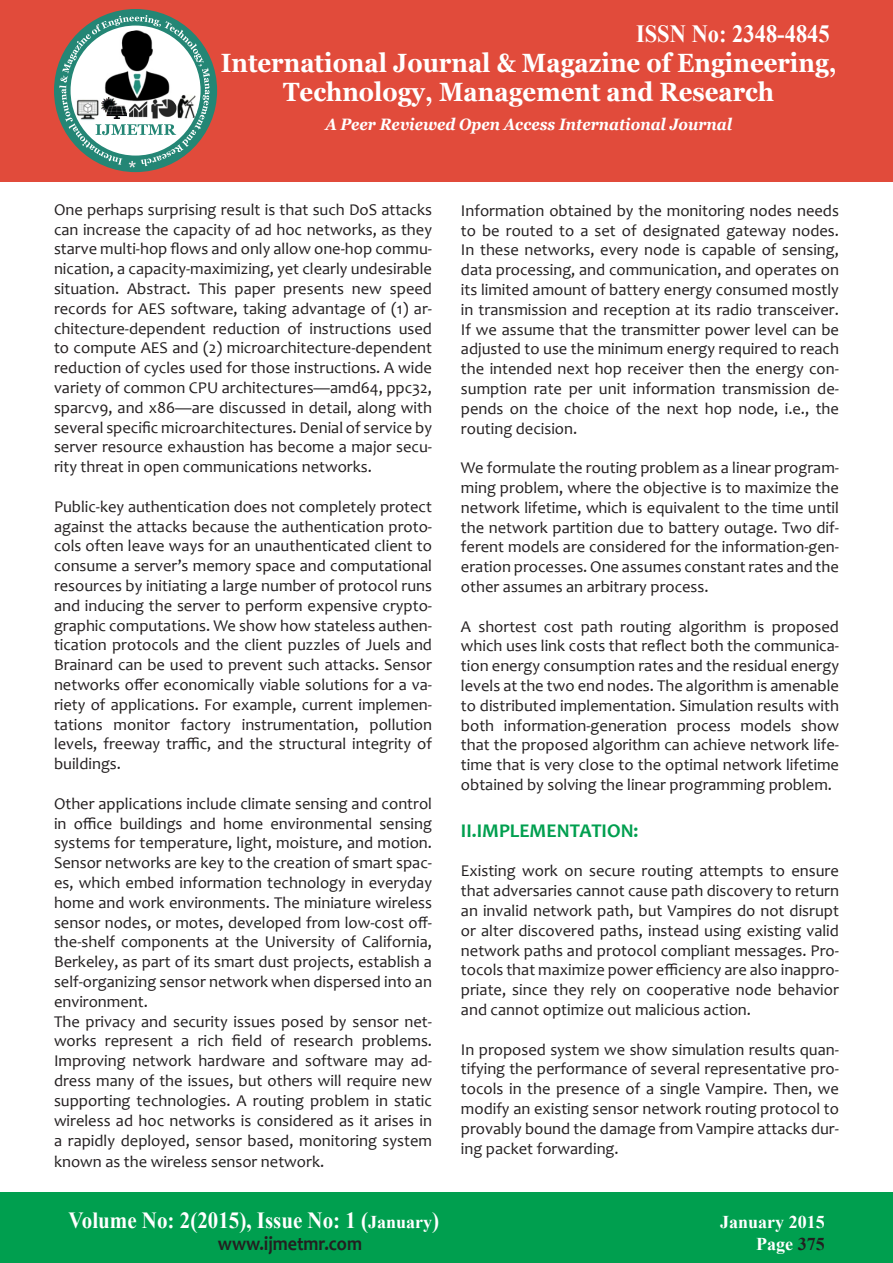
<style>
.page{position:relative;width:893px;height:1263px;background:#fff}
.page>*{position:absolute;margin:0;border:0;box-sizing:border-box;transform-origin:0 0}
.t1{font:700 26.4px "Georgia";color:#fff;scale:.91 1}
.t2{font:700 24.75px "Times New Roman";color:#fff;scale:.91 1}
.t3{font:700 23.1px "Times New Roman";color:#fff;scale:.91 1}
.t4{font:700 19.8px "Candara";color:#231f20;scale:.91 1}
.t5{font:700 19.5px "Candara";color:#009f4f}
.t6{font:700 18px "Times New Roman";color:#fff}
.t7{font:16.5px/19.8px "Candara";color:#231f20;text-align:justify}
.t8{font:italic 700 16.5px "Georgia";color:#fff;scale:.91 1}
.s1{font-size:18px}
.s2{color:#231f20}
</style>
<div class="page">
<div style="left:0;top:1193px;width:893px;height:70px;background:#009f4f"></div>
<div style="left:0;top:0;width:893px;height:182px;background:#e14b3b"></div>
<div style="left:54px;top:9px;width:163px;height:163px;background:#248675;border-radius:50%"></div>
<svg style="left:59px;top:15px;width:151px;height:153px"></svg>
<img style="left:150px;top:97px;width:27px;height:23px">
<img style="left:177px;top:94px;width:21px;height:26px">
<img style="left:102px;top:30px;width:72px;height:73px">
<img style="left:75px;top:99px;width:25px;height:21px">
<img style="left:102px;top:97px;width:25px;height:21px">
<p class="t2" style="left:636px;top:16px;width:214px">ISSN No: 2348-4845</p>
<p class="t1" style="left:221px;top:46px;width:678px">International Journal &amp; Magazine of Engineering,</p>
<p class="t1" style="left:283px;top:75px;width:541px">Technology, Management and Research</p>
<p class="t8" style="left:325px;top:113px;width:448px">A Peer Reviewed Open Access International Journal</p>
<p class="t7" style="left:54px;top:199px;width:380px">One perhaps surprising result is that such DoS attacks can increase the capacity of ad hoc networks, as they starve multi-hop flows and only allow one-hop commu&shy;nication, a capacity-maximizing, yet clearly undesirable situation. Abstract. This paper presents new speed records for AES software, taking advantage of (1) ar&shy;chitecture-dependent reduction of instructions used to compute AES and (2) microarchitecture-dependent reduction of cycles used for those instructions. A wide variety of common CPU architectures—amd64, ppc32, sparcv9, and x86—are discussed in detail, along with several specific microarchitectures. Denial of service by server resource exhaustion has become a major secu&shy;rity threat in open communications networks.</p>
<p class="t7" style="left:54px;top:496px;width:380px">Public-key authentication does not completely protect against the attacks because the authentication proto&shy;cols often leave ways for an unauthenticated client to consume a server’s memory space and computational resources by initiating a large number of protocol runs and inducing the server to perform expensive crypto&shy;graphic computations. We show how stateless authen&shy;tication protocols and the client puzzles of Juels and Brainard can be used to prevent such attacks. Sensor networks offer economically viable solutions for a va&shy;riety of applications. For example, current implemen&shy;tations monitor factory instrumentation, pollution levels, freeway traffic, and the structural integrity of buildings.</p>
<p class="t7" style="left:54px;top:793px;width:380px">Other applications include climate sensing and control in office buildings and home environmental sensing systems for temperature, light, moisture, and motion.<br>Sensor networks are key to the creation of smart spac&shy;es, which embed information technology in everyday home and work environments. The miniature wireless sensor nodes, or motes, developed from low-cost off&shy;the-shelf components at the University of California, Berkeley, as part of its smart dust projects, establish a self-organizing sensor network when dispersed into an environment.</p>
<p class="t7" style="left:54px;top:1011px;width:380px">The privacy and security issues posed by sensor net&shy;works represent a rich field of research problems.<br>Improving network hardware and software may ad&shy;dress many of the issues, but others will require new supporting technologies. A routing problem in static wireless ad hoc networks is considered as it arises in a rapidly deployed, sensor based, monitoring system</p>
<p class="t7" style="left:54px;top:1152px;width:272px">known as the wireless sensor network.</p>
<p class="t7" style="left:461px;top:200px;width:380px">Information obtained by the monitoring nodes needs to be routed to a set of designated gateway nodes.<br>In these networks, every node is capable of sensing, data processing, and communication, and operates on its limited amount of battery energy consumed mostly in transmission and reception at its radio transceiver.<br>If we assume that the transmitter power level can be adjusted to use the minimum energy required to reach the intended next hop receiver then the energy con&shy;sumption rate per unit information transmission de&shy;pends on the choice of the next hop node, i.e., the routing decision.</p>
<p class="t7" style="left:461px;top:458px;width:380px">We formulate the routing problem as a linear program&shy;ming problem, where the objective is to maximize the network lifetime, which is equivalent to the time until the network partition due to battery outage. Two dif&shy;ferent models are considered for the information-gen&shy;eration processes. One assumes constant rates and the other assumes an arbitrary process.</p>
<p class="t7" style="left:461px;top:616px;width:380px">A shortest cost path routing algorithm is proposed which uses link costs that reflect both the communica&shy;tion energy consumption rates and the residual energy levels at the two end nodes. The algorithm is amenable to distributed implementation. Simulation results with both information-generation process models show that the proposed algorithm can achieve network life&shy;time that is very close to the optimal network lifetime obtained by solving the linear programming problem.</p>
<p class="t5" style="left:461px;top:818px;width:179px">II.IMPLEMENTATION:</p>
<p class="t7" style="left:461px;top:861px;width:380px">Existing work on secure routing attempts to ensure that adversaries cannot cause path discovery to return an invalid network path, but Vampires do not disrupt or alter discovered paths, instead using existing valid network paths and protocol compliant messages. Pro&shy;tocols that maximize power efficiency are also inappro&shy;priate, since they rely on cooperative node behavior and cannot optimize out malicious action.</p>
<p class="t7" style="left:461px;top:1039px;width:380px">In proposed system we show simulation results quan&shy;tifying the performance of several representative pro&shy;tocols in the presence of a single Vampire. Then, we modify an existing sensor network routing protocol to provably bound the damage from Vampire attacks dur&shy;ing packet forwarding.</p>
<p class="t3" style="left:69px;top:1204px;width:409px">Volume No: 2(2015), Issue No: 1 (<span class="s1">January</span>)</p>
<p class="t6" style="left:720px;top:1210px;width:106px">January 2015</p>
<p class="t4" style="left:218px;top:1231px;width:160px">www.ijmetmr.com</p>
<p class="t6" style="left:756px;top:1231px;width:70px">Page <span class="s2">375</span></p>
</div>
